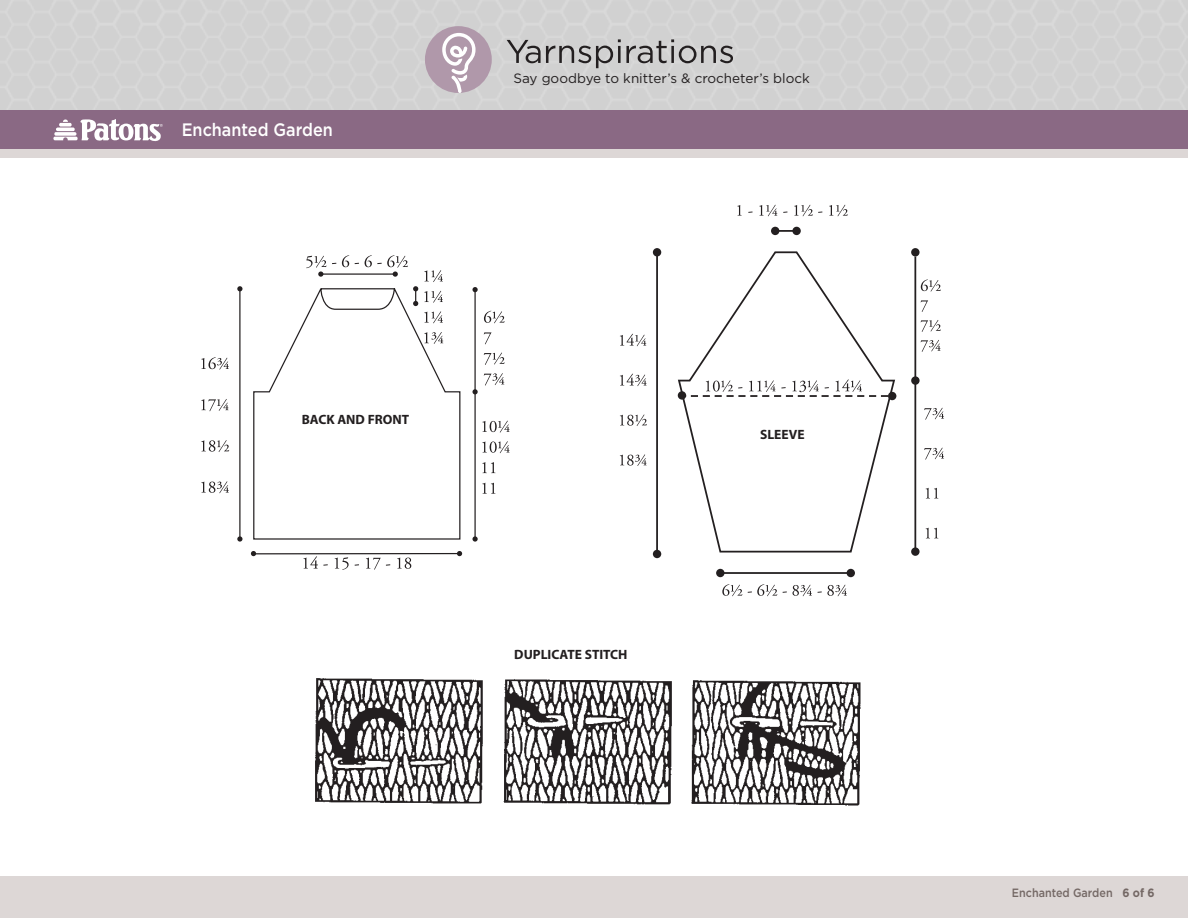
<style>
.page{position:relative;width:1188px;height:918px;background:#fff}
.page>*{position:absolute;margin:0;border:0;box-sizing:border-box;transform-origin:0 0}
.t1{font:500 18px "Gotham";color:#fff;scale:.9 1}
.t2{font:13.5px "Gotham";color:#231f20}
.Body_Text{font:700 13.5px "Myriad Pro";color:#231f20}
.Body_Text-2{font:500 12px "Gotham";color:#746865;scale:.9 1}
.s1{font-weight:700}
</style>
<div class="page">
<div style="left:0;top:1px;width:638px;height:110px;background:#d1d1d1"></div>
<div style="left:638px;top:1px;width:213px;height:110px;background:#d1d1d1"></div>
<div style="left:851px;top:1px;width:213px;height:110px;background:#d1d1d1"></div>
<div style="left:1064px;top:1px;width:124px;height:110px;background:#d1d1d1"></div>
<div style="left:0;top:111px;width:1188px;height:38px;background:#8a6984"></div>
<div style="left:425px;top:26px;width:67px;height:67px;background:#b098aa;border-radius:50%"></div>
<svg style="left:442px;top:33px;width:34px;height:60px"></svg>
<svg style="left:507px;top:39px;width:226px;height:29px;background:#aeaeae"></svg>
<svg style="left:53px;top:119px;width:110px;height:22px"></svg>
<div style="left:0;top:149px;width:1188px;height:769px;background:#ddd7d6"></div>
<div style="left:0;top:158px;width:1188px;height:717px;background:#fff"></div>
<hr style="left:914px;top:256px;width:2px;height:296px;background:#231f20">
<hr style="left:656px;top:252px;width:2px;height:302px;background:#231f20">
<div style="left:653px;top:248px;width:8px;height:8px;background:#231f20;border-radius:50%"></div>
<div style="left:911px;top:376px;width:9px;height:9px;background:#231f20;border-radius:50%"></div>
<div style="left:653px;top:550px;width:8px;height:8px;background:#231f20;border-radius:50%"></div>
<div style="left:911px;top:547px;width:9px;height:9px;background:#231f20;border-radius:50%"></div>
<svg style="left:722px;top:584px;width:20px;height:12px"></svg>
<svg style="left:748px;top:584px;width:29px;height:12px"></svg>
<svg style="left:793px;top:585px;width:19px;height:11px"></svg>
<svg style="left:818px;top:585px;width:29px;height:11px"></svg>
<svg style="left:737px;top:205px;width:5px;height:11px"></svg>
<svg style="left:759px;top:205px;width:18px;height:11px"></svg>
<svg style="left:794px;top:205px;width:28px;height:11px"></svg>
<svg style="left:829px;top:205px;width:19px;height:11px"></svg>
<svg style="left:924px;top:408px;width:20px;height:12px"></svg>
<svg style="left:924px;top:448px;width:20px;height:12px"></svg>
<svg style="left:926px;top:488px;width:12px;height:11px"></svg>
<svg style="left:926px;top:528px;width:12px;height:10px"></svg>
<svg style="left:620px;top:334px;width:26px;height:12px"></svg>
<svg style="left:620px;top:374px;width:27px;height:12px"></svg>
<svg style="left:620px;top:415px;width:27px;height:11px"></svg>
<svg style="left:620px;top:454px;width:27px;height:12px"></svg>
<hr style="left:720px;top:572px;width:131px;height:2px;background:#231f20">
<div style="left:847px;top:569px;width:8px;height:8px;background:#231f20;border-radius:50%"></div>
<div style="left:716px;top:569px;width:9px;height:8px;background:#231f20;border-radius:50%"></div>
<hr style="left:775px;top:230px;width:22px;height:2px;background:#231f20">
<div style="left:792px;top:227px;width:9px;height:8px;background:#231f20;border-radius:50%"></div>
<div style="left:771px;top:227px;width:8px;height:8px;background:#231f20;border-radius:50%"></div>
<div style="left:911px;top:248px;width:9px;height:8px;background:#231f20;border-radius:50%"></div>
<svg style="left:677px;top:251px;width:219px;height:302px"></svg>
<svg style="left:921px;top:279px;width:20px;height:13px"></svg>
<svg style="left:921px;top:300px;width:7px;height:12px"></svg>
<svg style="left:921px;top:320px;width:20px;height:12px"></svg>
<svg style="left:921px;top:340px;width:20px;height:12px"></svg>
<hr style="left:239px;top:289px;width:2px;height:249px;background:#231f20">
<svg style="left:237px;top:286px;width:6px;height:5px"></svg>
<svg style="left:237px;top:536px;width:6px;height:6px"></svg>
<svg style="left:484px;top:311px;width:21px;height:12px"></svg>
<svg style="left:484px;top:332px;width:7px;height:12px"></svg>
<svg style="left:484px;top:353px;width:21px;height:12px"></svg>
<svg style="left:484px;top:373px;width:20px;height:13px"></svg>
<svg style="left:303px;top:556px;width:25px;height:13px"></svg>
<svg style="left:335px;top:557px;width:14px;height:13px"></svg>
<svg style="left:366px;top:558px;width:24px;height:12px"></svg>
<svg style="left:397px;top:558px;width:14px;height:11px"></svg>
<hr style="left:254px;top:553px;width:207px;height:1px;background:#231f20">
<hr style="left:474px;top:290px;width:2px;height:249px;background:#231f20">
<svg style="left:201px;top:357px;width:28px;height:13px"></svg>
<svg style="left:201px;top:399px;width:28px;height:12px"></svg>
<svg style="left:201px;top:440px;width:28px;height:12px"></svg>
<svg style="left:201px;top:481px;width:28px;height:12px"></svg>
<svg style="left:482px;top:421px;width:28px;height:12px"></svg>
<svg style="left:482px;top:441px;width:28px;height:12px"></svg>
<svg style="left:482px;top:462px;width:13px;height:11px"></svg>
<svg style="left:482px;top:483px;width:13px;height:11px"></svg>
<svg style="left:472px;top:536px;width:6px;height:6px"></svg>
<hr style="left:321px;top:273px;width:74px;height:2px;background:#231f20">
<svg style="left:472px;top:389px;width:6px;height:5px"></svg>
<svg style="left:472px;top:287px;width:6px;height:5px"></svg>
<svg style="left:457px;top:551px;width:5px;height:5px"></svg>
<svg style="left:251px;top:551px;width:5px;height:5px"></svg>
<svg style="left:306px;top:256px;width:30px;height:21px"></svg>
<svg style="left:342px;top:255px;width:7px;height:12px"></svg>
<svg style="left:365px;top:255px;width:43px;height:22px"></svg>
<svg style="left:253px;top:288px;width:208px;height:252px"></svg>
<svg style="left:413px;top:286px;width:5px;height:5px"></svg>
<svg style="left:424px;top:270px;width:19px;height:12px"></svg>
<svg style="left:424px;top:291px;width:19px;height:12px"></svg>
<svg style="left:424px;top:311px;width:19px;height:12px"></svg>
<svg style="left:424px;top:332px;width:19px;height:12px"></svg>
<svg style="left:413px;top:301px;width:5px;height:5px"></svg>
<img style="left:315px;top:678px;width:168px;height:126px">
<img style="left:503px;top:679px;width:169px;height:126px">
<img style="left:691px;top:680px;width:170px;height:126px">
<p class="t1" style="left:182px;top:120px;width:169px">Enchanted Garden</p>
<p class="t2" style="left:513px;top:71px;width:298px">Say goodbye to knitter’s &amp; crocheter’s block</p>
<p class="Body_Text" style="left:302px;top:411px;width:109px">BACK AND FRONT</p>
<p class="Body_Text" style="left:514px;top:645px;width:115px">DUPLICATE STITCH</p>
<p class="Body_Text" style="left:760px;top:425px;width:46px">SLEEVE</p>
<p class="Body_Text-2" style="left:1012px;top:886px;width:160px">Enchanted Garden <span class="s1">6 of 6</span></p>
</div>
